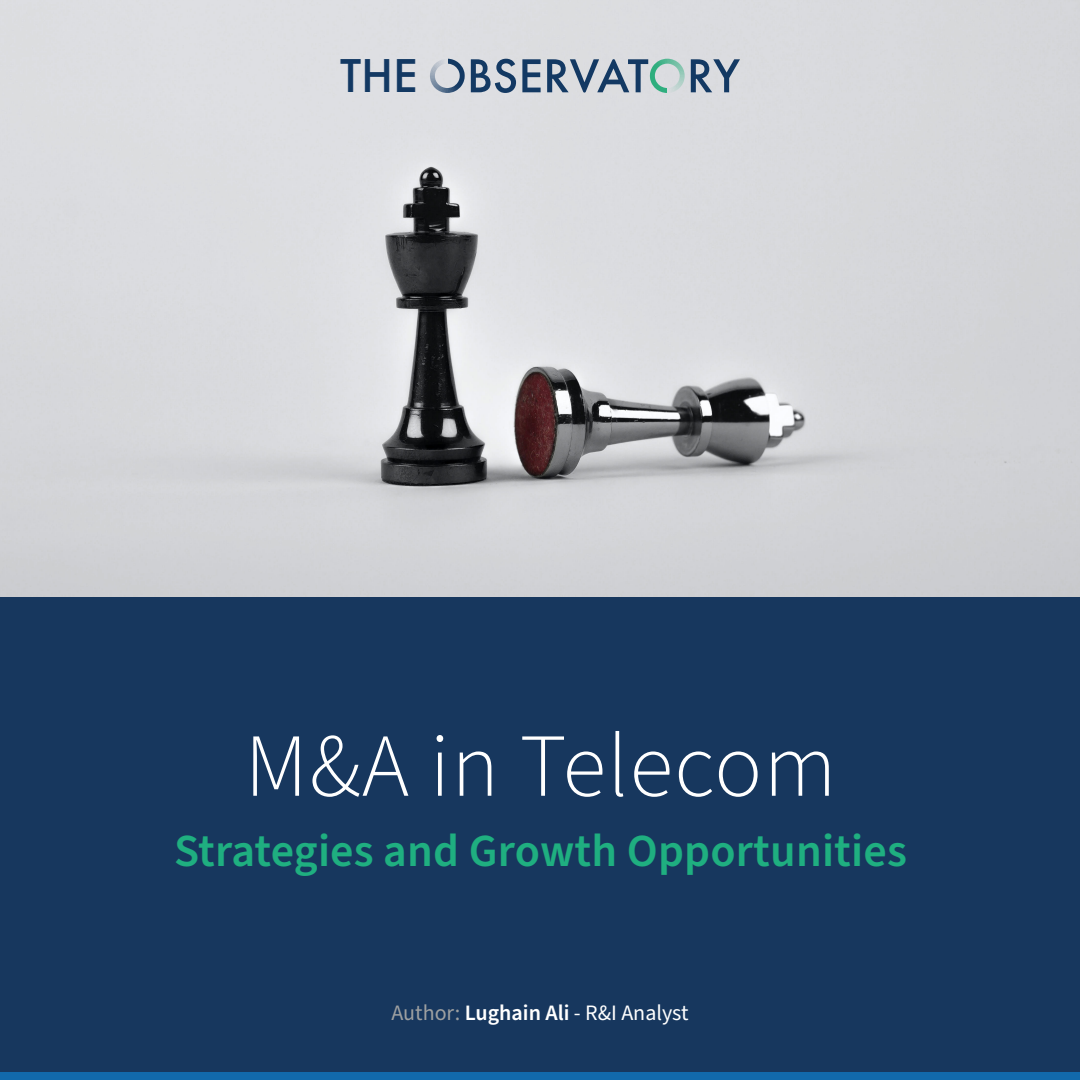
<style>
.page{position:relative;width:1080px;height:1080px;background:#fff}
.page>*{position:absolute;margin:0;border:0;box-sizing:border-box;transform-origin:0 0}
.t1{font:300 90px "Source Sans Pro";letter-spacing:.015em;color:#fff}
.t2{font:500 49.4px "Futura PT";color:#133963}
.t3{font:600 46px "Source Sans Pro";letter-spacing:.005em;color:#1faf80}
.t4{font:22px "Source Sans Pro";color:#fff}
.s1{color:#9ea0a1}
.s2{font-weight:600}
</style>
<div class="page">
<div style="left:0;top:596px;width:1080px;height:479px;background:#17375e"></div>
<div style="left:0;top:1072px;width:1080px;height:8px;background:#1269ab"></div>
<img style="left:0;top:0;width:1080px;height:596px">
<svg style="left:471px;top:59px;width:45px;height:34px;background:#7c8fa4"></svg>
<svg style="left:522px;top:59px;width:19px;height:33px"></svg>
<svg style="left:691px;top:59px;width:49px;height:33px;background:#8a9aad"></svg>
<svg style="left:430px;top:59px;width:35px;height:34px"></svg>
<svg style="left:547px;top:59px;width:138px;height:34px;background:#98abb6"></svg>
<p class="t2" style="left:340px;top:46px;width:79px">THE</p>
<h1 class="t1" style="left:245px;top:706px;width:594px">M&amp;A in Telecom</h1>
<p class="t3" style="left:174px;top:820px;width:734px">Strategies and Growth Opportunities</p>
<p class="t4" style="left:391px;top:998px;width:299px"><span class="s1">Author:</span> <span class="s2">Lughain Ali</span> - R&amp;I Analyst</p>
</div>
